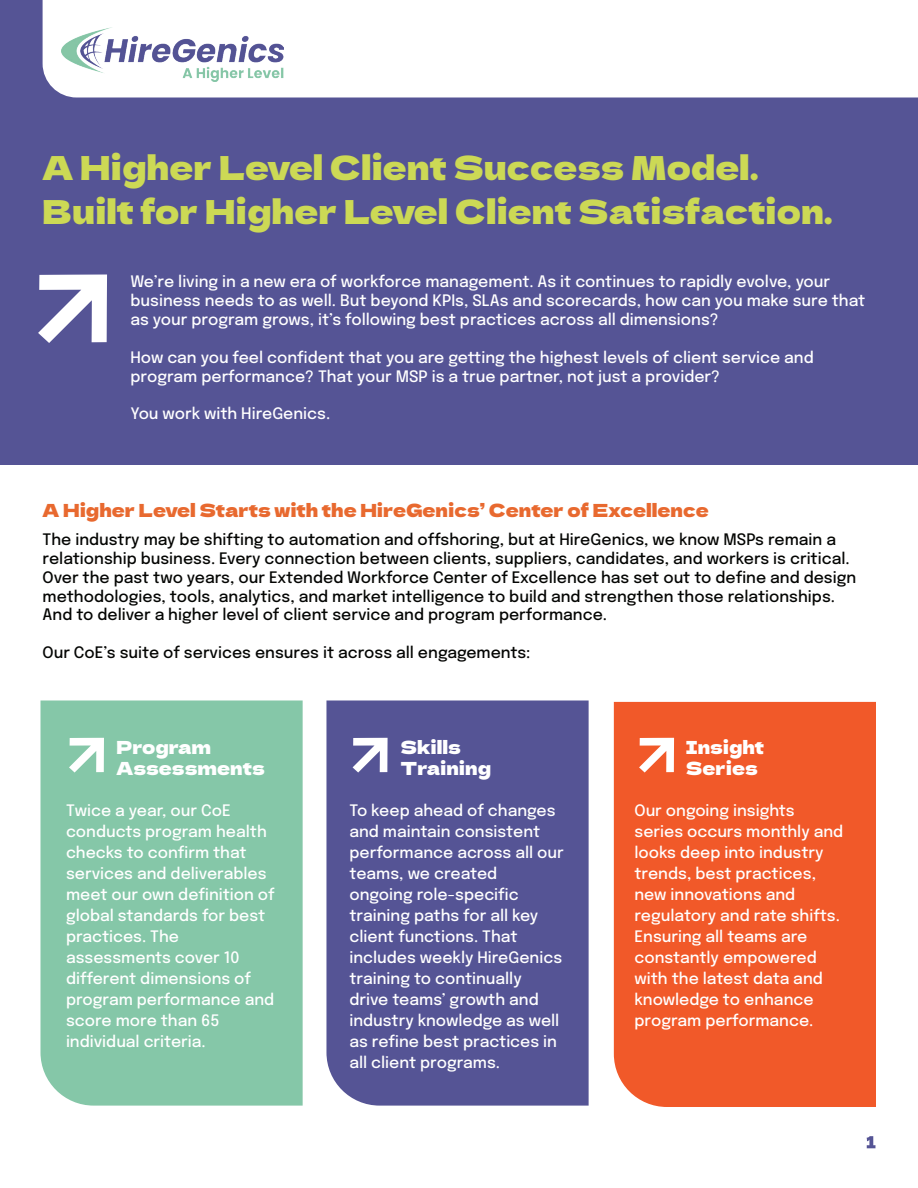
<style>
.page{position:relative;width:918px;height:1188px;background:#fff}
.page>*{position:absolute;margin:0;border:0;box-sizing:border-box;transform-origin:0 0}
.t1{font:33px/43.5px "Dela Gothic One";color:#ccd955}
.t2{font:18px "Dela Gothic One";color:#e8692f}
.t3{font:18px/21.6px "Dela Gothic One";color:#fff}
.t4{font:500 15.75px/21px "Epilogue";color:#fff}
.t5{font:500 15.75px/18.9px "Epilogue";color:#040503}
</style>
<div class="page">
<div style="left:41px;top:700px;width:262px;height:406px;background:#85c7a8"></div>
<div style="left:326px;top:700px;width:263px;height:406px;background:#555495"></div>
<div style="left:614px;top:702px;width:262px;height:405px;background:#f15929"></div>
<div style="left:0;top:0;width:918px;height:465px;background:#555495"></div>
<svg style="left:867px;top:1136px;width:8px;height:12px"></svg>
<svg style="left:38px;top:275px;width:69px;height:68px"></svg>
<svg style="left:69px;top:738px;width:35px;height:35px"></svg>
<svg style="left:353px;top:738px;width:35px;height:35px"></svg>
<svg style="left:639px;top:738px;width:35px;height:35px"></svg>
<div style="left:43px;top:0;width:875px;height:98px;background:#fff"></div>
<img style="left:62px;top:27px;width:221px;height:54px">
<h1 class="t1" style="left:43px;top:144px;width:792px">A Higher Level Client Success Model.<br>Built for Higher Level Client Satisfaction.</h1>
<p class="t4" style="left:131px;top:271px;width:736px;line-height:18.9px">We’re living in a new era of workforce management. As it continues to rapidly evolve, your business needs to as well. But beyond KPIs, SLAs and scorecards, how can you make sure that as your program grows, it’s following best practices across all dimensions?</p>
<p class="t4" style="left:131px;top:347px;width:685px;line-height:18.9px">How can you feel confident that you are getting the highest levels of client service and program performance? That your MSP is a true partner, not just a provider?</p>
<p class="t4" style="left:131px;top:402px;width:201px">You work with HireGenics.</p>
<p class="t2" style="left:43px;top:497px;width:668px">A Higher Level Starts with the HireGenics’ Center of Excellence</p>
<p class="t5" style="left:43px;top:529px;width:815px">The industry may be shifting to automation and offshoring, but at HireGenics, we know MSPs remain a relationship business. Every connection between clients, suppliers, candidates, and workers is critical.<br>Over the past two years, our Extended Workforce Center of Excellence has set out to define and design methodologies, tools, analytics, and market intelligence to build and strengthen those relationships.<br>And to deliver a higher level of client service and program performance.</p>
<p class="t5" style="left:43px;top:642px;width:489px">Our CoE’s suite of services ensures it across all engagements:</p>
<p class="t3" style="left:116px;top:735px;width:150px">Program<br>Assessments</p>
<p class="t4" style="left:66px;top:799px;width:210px">Twice a year, our CoE conducts program health checks to confirm that services and deliverables meet our own definition of global standards for best practices. The assessments cover 10 different dimensions of program performance and score more than 65 individual criteria.</p>
<p class="t3" style="left:401px;top:735px;width:92px">Skills<br>Training</p>
<p class="t4" style="left:350px;top:799px;width:216px">To keep ahead of changes and maintain consistent performance across all our teams, we created ongoing role-specific training paths for all key client functions. That includes weekly HireGenics training to continually drive teams’ growth and industry knowledge as well as refine best practices in all client programs.</p>
<p class="t3" style="left:686px;top:735px;width:80px">Insight<br>Series</p>
<p class="t4" style="left:634px;top:799px;width:210px">Our ongoing insights series occurs monthly and looks deep into industry trends, best practices, new innovations and regulatory and rate shifts.<br>Ensuring all teams are constantly empowered with the latest data and knowledge to enhance program performance.</p>
</div>
